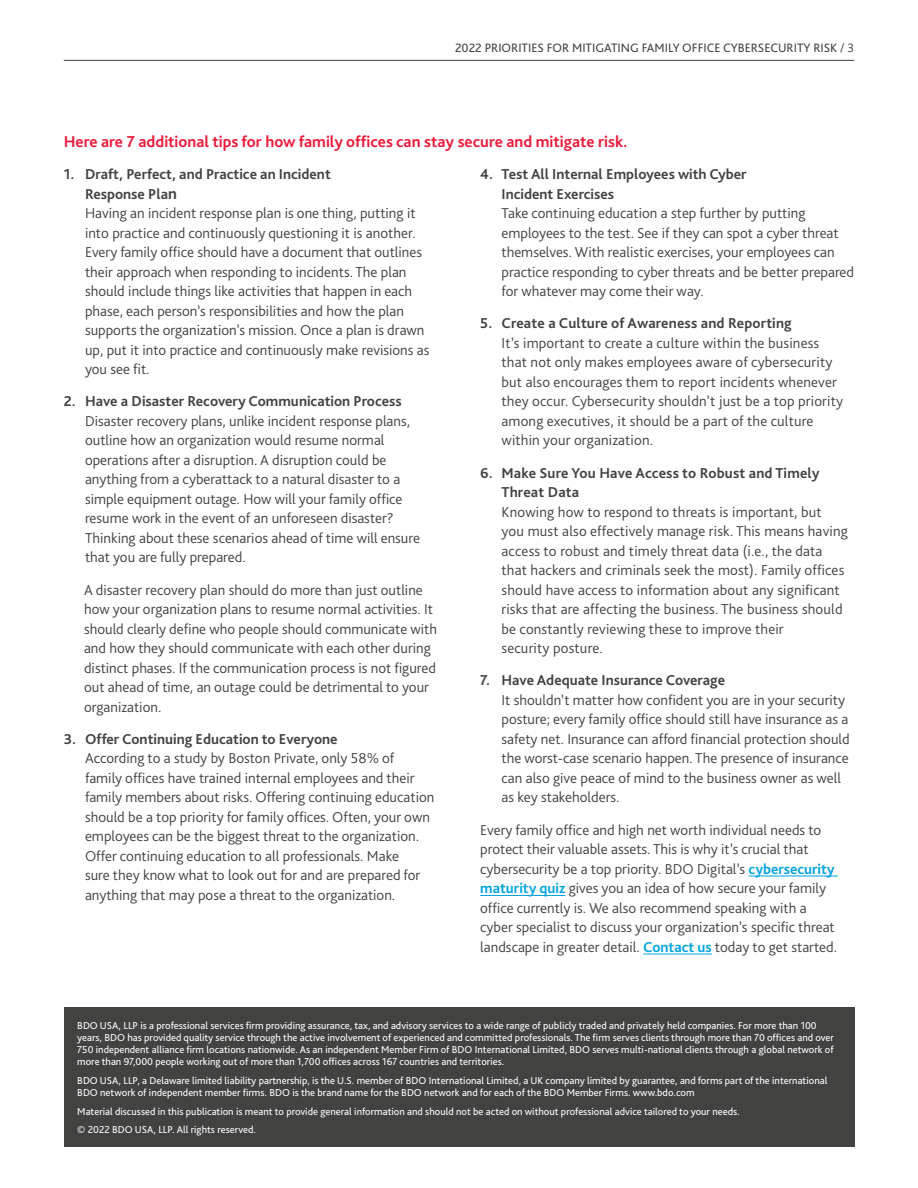
<style>
.page{position:relative;width:918px;height:1188px;background:#fff}
.page>*{position:absolute;margin:0;border:0;box-sizing:border-box;transform-origin:0 0}
.t1{font:700 16.5px "Bliss Pro";color:#ed1a3b}
.t2{font:300 15px/19.5px "Bliss Pro";color:#424241}
.t3{font:700 15px/19.5px "Bliss Pro";color:#424241}
.t4{font:12.75px "Bliss Pro";color:#424241}
.t5{font:10.5px/12px "Bliss Pro";color:#fff}
.s1{font-weight:300}
.s2{font-weight:700}
.s3{font-weight:700;font-size:16.5px}
.s4{font-weight:700;color:#00a4df}
</style>
<div class="page">
<hr style="left:64px;top:60px;width:790px;height:1px;background:#424241">
<div style="left:64px;top:1008px;width:790px;height:139px;background:#424241"></div>
<hr style="left:749px;top:876px;width:89px;height:1px;background:#00a4df">
<hr style="left:480px;top:895px;width:85px;height:1px;background:#00a4df">
<hr style="left:643px;top:954px;width:69px;height:1px;background:#00a4df">
<p class="t4" style="left:455px;top:40px;width:401px">2022 PRIORITIES FOR MITIGATING FAMILY OFFICE CYBERSECURITY RISK <span class="s1">/ 3</span></p>
<p class="t1" style="left:64px;top:131px;width:565px">Here are 7 additional tips for how family offices can stay secure and mitigate risk.</p>
<p class="t2" style="left:85px;top:164px;width:346px;text-indent:-21px"><span class="s2">1. Draft, Perfect, and Practice an Incident<br>Response Pla</span><span class="s3">n<br></span>Having an incident response plan is one thing, putting it into practice and continuously questioning it is another.<br>Every family office should have a document that outlines their approach when responding to incidents. The plan should include things like activities that happen in each phase, each person’s responsibilities and how the plan supports the organization’s mission. Once a plan is drawn up, put it into practice and continuously make revisions as you see fit.</p>
<p class="t3" style="left:64px;top:391px;width:339px">2. Have a Disaster Recovery Communication Process</p>
<p class="t2" style="left:85px;top:411px;width:337px">Disaster recovery plans, unlike incident response plans, outline how an organization would resume normal operations after a disruption. A disruption could be anything from a cyberattack to a natural disaster to a simple equipment outage. How will your family office resume work in the event of an unforeseen disaster?<br>Thinking about these scenarios ahead of time will ensure that you are fully prepared.</p>
<p class="t2" style="left:84px;top:580px;width:355px">A disaster recovery plan should do more than just outline how your organization plans to resume normal activities. It should clearly define who people should communicate with and how they should communicate with each other during distinct phases. If the communication process is not figured out ahead of time, an outage could be detrimental to your organization.</p>
<p class="t3" style="left:64px;top:729px;width:275px">3. Offer Continuing Education to Everyone</p>
<p class="t2" style="left:85px;top:748px;width:351px">According to a study by Boston Private, only 58% of family offices have trained internal employees and their family members about risks. Offering continuing education should be a top priority for family offices. Often, your own employees can be the biggest threat to the organization.<br>Offer continuing education to all professionals. Make<br>sure they know what to look out for and are prepared for anything that may pose a threat to the organization.</p>
<p class="t3" style="left:502px;top:164px;width:247px;text-indent:-21px">4. Test All Internal Employees with Cyber<br>Incident Exercises</p>
<p class="t2" style="left:502px;top:203px;width:354px">Take continuing education a step further by putting employees to the test. See if they can spot a cyber threat themselves. With realistic exercises, your employees can practice responding to cyber threats and be better prepared for whatever may come their way.</p>
<p class="t3" style="left:480px;top:313px;width:313px">5. Create a Culture of Awareness and Reporting</p>
<p class="t2" style="left:502px;top:333px;width:343px">It’s important to create a culture within the business that not only makes employees aware of cybersecurity but also encourages them to report incidents whenever they occur. Cybersecurity shouldn’t just be a top priority among executives, it should be a part of the culture within your organization.</p>
<p class="t3" style="left:502px;top:463px;width:320px;text-indent:-21px">6. Make Sure You Have Access to Robust and Timely<br>Threat Data</p>
<p class="t2" style="left:502px;top:502px;width:348px">Knowing how to respond to threats is important, but you must also effectively manage risk. This means having access to robust and timely threat data (i.e., the data that hackers and criminals seek the most). Family offices should have access to information about any significant risks that are affecting the business. The business should be constantly reviewing these to improve their<br>security posture.</p>
<p class="t3" style="left:480px;top:670px;width:246px">7. Have Adequate Insurance Coverage</p>
<p class="t2" style="left:502px;top:690px;width:350px">It shouldn’t matter how confident you are in your security posture; every family office should still have insurance as a safety net. Insurance can afford financial protection should the worst-case scenario happen. The presence of insurance can also give peace of mind to the business owner as well as key stakeholders.</p>
<p class="t2" style="left:480px;top:820px;width:358px">Every family office and high net worth individual needs to protect their valuable assets. This is why it’s crucial that cybersecurity be a top priority. BDO Digital’s <span class="s4">cybersecurity maturity quiz</span> gives you an idea of how secure your family office currently is. We also recommend speaking with a cyber specialist to discuss your organization’s specific threat landscape in greater detail. <span class="s4">Contact us</span> today to get started.</p>
<p class="t5" style="left:77px;top:1019px;width:758px">BDO USA, LLP is a professional services firm providing assurance, tax, and advisory services to a wide range of publicly traded and privately held companies. For more than 100 years, BDO has provided quality service through the active involvement of experienced and committed professionals. The firm serves clients through more than 70 offices and over 750 independent alliance firm locations nationwide. As an independent Member Firm of BDO International Limited, BDO serves multi-national clients through a global network of more than 97,000 people working out of more than 1,700 offices across 167 countries and territories.</p>
<p class="t5" style="left:77px;top:1074px;width:752px">BDO USA, LLP, a Delaware limited liability partnership, is the U.S. member of BDO International Limited, a UK company limited by guarantee, and forms part of the international<br>BDO network of independent member firms. BDO is the brand name for the BDO network and for each of the BDO Member Firms. www.bdo.com</p>
<p class="t5" style="left:77px;top:1101px;width:664px;line-height:18.8px">Material discussed in this publication is meant to provide general information and should not be acted on without professional advice tailored to your needs. © 2022 BDO USA, LLP. All rights reserved.</p>
</div>
